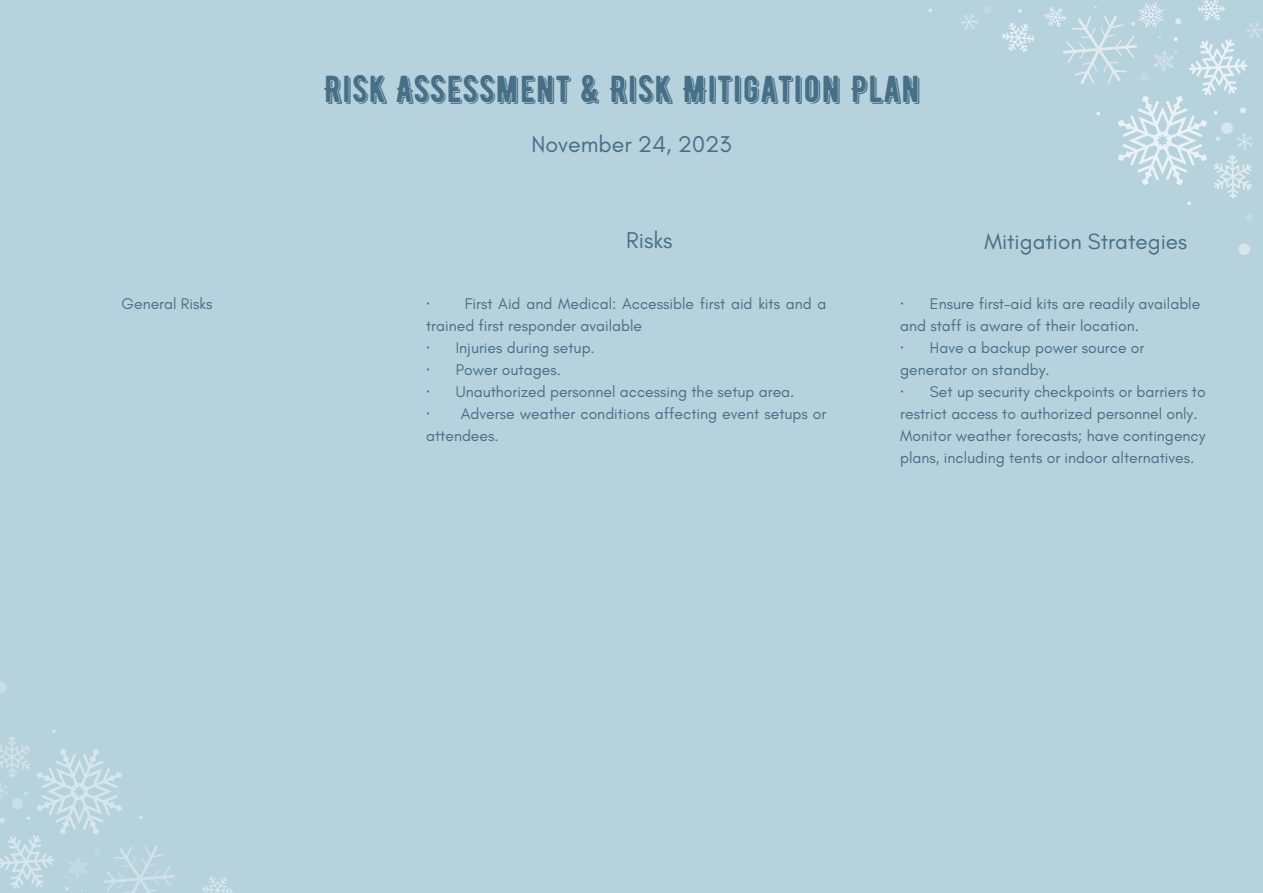
<style>
.page{position:relative;width:1263px;height:893px;background:#b5d2dd}
.page>*{position:absolute;margin:0;border:0;box-sizing:border-box;transform-origin:0 0}
.t1{font:37.5px "BERNIER Shade";color:#476f86}
.t2{font:23.25px "Glacial Indifference";color:#476f86}
.t3{font:22.5px "Glacial Indifference";color:#476f86}
.t4{font:15.75px/21.9px "Glacial Indifference";color:#476f86}
.s1{font-family:"Noto Sans"}
</style>
<div class="page">
<svg style="left:961px;top:14px;width:17px;height:16px"></svg>
<svg style="left:1018px;top:9px;width:4px;height:4px"></svg>
<svg style="left:928px;top:9px;width:4px;height:3px"></svg>
<svg style="left:1246px;top:214px;width:7px;height:7px"></svg>
<svg style="left:984px;top:6px;width:7px;height:7px"></svg>
<svg style="left:1238px;top:243px;width:12px;height:12px"></svg>
<svg style="left:1002px;top:23px;width:33px;height:29px"></svg>
<svg style="left:1044px;top:0;width:219px;height:205px"></svg>
<svg style="left:0;top:682px;width:7px;height:11px"></svg>
<svg style="left:202px;top:876px;width:31px;height:17px"></svg>
<svg style="left:0;top:730px;width:175px;height:163px"></svg>
<p class="t4" style="left:122px;top:292px;width:92px">General Risks</p>
<p class="t1" style="left:323px;top:66px;width:599px">RISK ASSESSMENT &amp; RISK MITIGATION PLAN</p>
<p class="t2" style="left:531px;top:129px;width:202px">November 24, 2023</p>
<p class="t2" style="left:626px;top:226px;width:48px">Risks</p>
<p class="t3" style="left:984px;top:227px;width:204px">Mitigation Strategies</p>
<p class="t4" style="left:426px;top:292px;width:402px"><span class="s1">·</span> First Aid and Medical: Accessible first aid kits and a trained first responder available</p>
<p class="t4" style="left:426px;top:336px;width:170px"><span class="s1">·</span> Injuries during setup.</p>
<p class="t4" style="left:426px;top:358px;width:136px"><span class="s1">·</span> Power outages.</p>
<p class="t4" style="left:426px;top:380px;width:370px"><span class="s1">·</span> Unauthorized personnel accessing the setup area.</p>
<p class="t4" style="left:426px;top:402px;width:402px"><span class="s1">·</span> Adverse weather conditions affecting event setups or attendees.</p>
<p class="t4" style="left:900px;top:292px;width:302px"><span class="s1">·</span> Ensure first-aid kits are readily available and staff is aware of their location.</p>
<p class="t4" style="left:900px;top:336px;width:246px"><span class="s1">·</span> Have a backup power source or generator on standby.</p>
<p class="t4" style="left:900px;top:380px;width:307px"><span class="s1">·</span> Set up security checkpoints or barriers to restrict access to authorized personnel only.</p>
<p class="t4" style="left:900px;top:424px;width:307px">Monitor weather forecasts; have contingency plans, including tents or indoor alternatives.</p>
</div>
